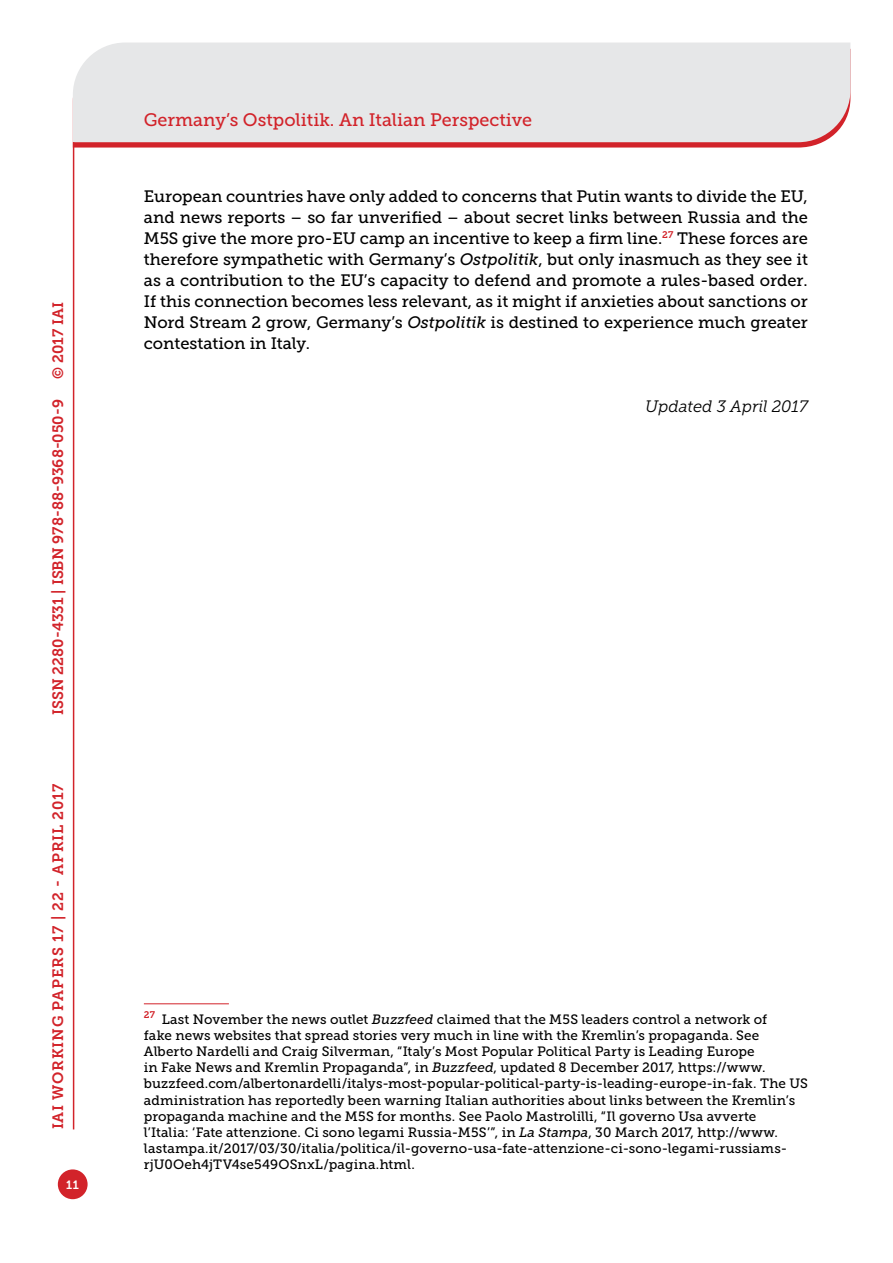
<style>
.page{position:relative;width:893px;height:1263px;background:#fff}
.page>*{position:absolute;margin:0;border:0;box-sizing:border-box;transform-origin:0 0}
.t1{font:18px "Museo Slab 500";color:#d2232a}
.t2{font:16.5px/21px "Museo Slab 500";color:#000;text-align:justify}
.t3{font:italic 16.5px "Museo Slab 300";color:#000}
.t4{font:15px "Museo Slab 700";color:#d2232a}
.t5{font:15px "Museo Slab 700";letter-spacing:.05em;color:#d2232a}
.t6{font:13.5px/16.2px "Museo Slab 500";letter-spacing:.005em;color:#000}
.t7{font:12px "Museo Slab 700";color:#fff}
.s1{font-style:italic}
</style>
<div class="page">
<svg style="left:74px;top:142px;width:749px;height:6px;fill:#d2232a"></svg>
<div style="left:73px;top:43px;width:777px;height:99px;background:#e6e7e8"></div>
<div style="left:58px;top:1169px;width:30px;height:30px;background:#d2232a;border-radius:50%"></div>
<hr style="left:73px;top:142px;width:1px;height:987px;background:#d2232a">
<hr style="left:144px;top:1003px;width:85px;height:1px;background:#d2232a">
<p class="t4" style="left:50px;top:379px;width:78px;rotate:-90deg">© 2017 IAI</p>
<p class="t4" style="left:49px;top:715px;width:317px;rotate:-90deg">ISSN 2280-4331 | ISBN 978-88-9368-050-9</p>
<p class="t5" style="left:50px;top:1129px;width:348px;rotate:-90deg">IAI WORKING PAPERS 17 | 22 - APRIL 2017</p>
<p class="t7" style="left:66px;top:1178px;width:14px">11</p>
<h1 class="t1" style="left:144px;top:110px;width:390px">Germany’s Ostpolitik. An Italian Perspective</h1>
<p class="t2" style="left:144px;top:186px;width:666px">European countries have only added to concerns that Putin wants to divide the EU, and news reports – so far unverified – about secret links between Russia and the M5S give the more pro-EU camp an incentive to keep a firm line.<sup>27</sup> These forces are therefore sympathetic with Germany’s <span class="s1">Ostpolitik</span>, but only inasmuch as they see it as a contribution to the EU’s capacity to defend and promote a rules-based order.<br>If this connection becomes less relevant, as it might if anxieties about sanctions or Nord Stream 2 grow, Germany’s <span class="s1">Ostpolitik</span> is destined to experience much greater contestation in Italy.</p>
<p class="t3" style="left:645px;top:397px;width:164px">Updated 3 April 2017</p>
<p class="t6" style="left:144px;top:1011px;width:666px"><sup>27</sup> Last November the news outlet <span class="s1">Buzzfeed</span> claimed that the M5S leaders control a network of<br>fake news websites that spread stories very much in line with the Kremlin’s propaganda. See Alberto Nardelli and Craig Silverman, “Italy’s Most Popular Political Party is Leading Europe<br>in Fake News and Kremlin Propaganda”, in <span class="s1">Buzzfeed</span>, updated 8 December 2017, https://www. buzzfeed.com/albertonardelli/italys-most-popular-political-party-is-leading-europe-in-fak. The US administration has reportedly been warning Italian authorities about links between the Kremlin’s propaganda machine and the M5S for months. See Paolo Mastrolilli, “Il governo Usa avverte<br>l’Italia: ‘Fate attenzione. Ci sono legami Russia-M5S’”, in <span class="s1">La Stampa</span>, 30 March 2017, http://www. lastampa.it/2017/03/30/italia/politica/il-governo-usa-fate-attenzione-ci-sono-legami-russiams&shy;rjU0Oeh4jTV4se549OSnxL/pagina.html.</p>
</div>
